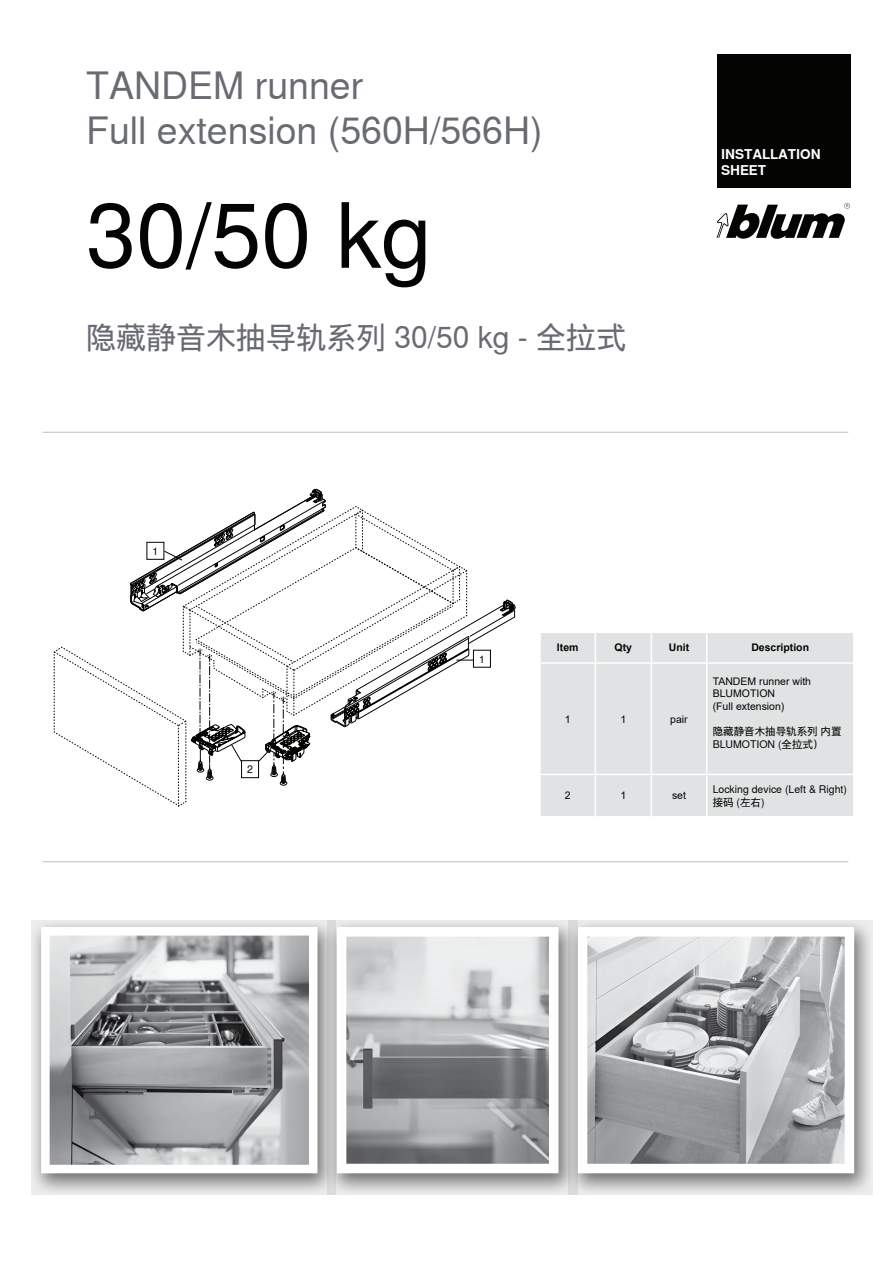
<style>
.page{position:relative;width:893px;height:1263px;background:#fff}
.page>*{position:absolute;margin:0;border:0;box-sizing:border-box;transform-origin:0 0}
.t1{font:90px "Nimbus Sans Global";color:#040503}
.t2{font:37.5px/45px "Nimbus Sans Global";color:#696b73}
.t3{font:30px "Nimbus Sans Global";color:#696b73}
.t4{font:700 13.5px/15.8px "Nimbus Sans Global";color:#fff}
.t5{font:10.5px/12.6px "Nimbus Sans Global";color:#040503}
.t6{font:10.5px/12.6px "Arial";color:#040503}
.t7{font:700 10.5px "Arial";color:#040503}
</style>
<div class="page">
<svg style="left:31px;top:920px;width:296px;height:275px;background:#c7c7c6"></svg>
<img style="left:51px;top:937px;width:256px;height:226px">
<div style="left:41px;top:927px;width:276px;height:246px;border:9px solid #fff"></div>
<svg style="left:577px;top:920px;width:296px;height:275px;background:#c6c6c6"></svg>
<img style="left:589px;top:938px;width:254px;height:224px">
<div style="left:578px;top:927px;width:276px;height:246px;border:10px solid #fff"></div>
<svg style="left:716px;top:203px;width:134px;height:36px"></svg>
<div style="left:716px;top:54px;width:134px;height:134px;background:#040503"></div>
<svg style="left:327px;top:920px;width:250px;height:275px;background:#c1c1c1"></svg>
<img style="left:348px;top:938px;width:199px;height:224px">
<div style="left:337px;top:927px;width:221px;height:246px;border:10px solid #fff"></div>
<hr style="left:43px;top:432px;width:805px;height:1px;background:#c1bfc2">
<hr style="left:43px;top:861px;width:805px;height:1px;background:#c1bfc2">
<div style="left:541px;top:633px;width:312px;height:183px;background:#e0e2e3"></div>
<hr style="left:539px;top:774px;width:56px;height:1px;background:#fff">
<hr style="left:595px;top:774px;width:56px;height:1px;background:#fff">
<hr style="left:651px;top:774px;width:56px;height:1px;background:#fff">
<hr style="left:707px;top:774px;width:147px;height:1px;background:#fff">
<svg style="left:595px;top:633px;width:1px;height:29px"></svg>
<svg style="left:651px;top:633px;width:1px;height:29px"></svg>
<svg style="left:706px;top:633px;width:1px;height:29px"></svg>
<hr style="left:539px;top:662px;width:56px;height:2px;background:#fff">
<hr style="left:595px;top:662px;width:56px;height:2px;background:#fff">
<hr style="left:595px;top:664px;width:1px;height:110px;background:#fff">
<hr style="left:651px;top:662px;width:56px;height:2px;background:#fff">
<hr style="left:651px;top:664px;width:1px;height:110px;background:#fff">
<hr style="left:707px;top:662px;width:147px;height:2px;background:#fff">
<hr style="left:706px;top:664px;width:1px;height:110px;background:#fff">
<hr style="left:595px;top:775px;width:1px;height:41px;background:#fff">
<hr style="left:651px;top:775px;width:1px;height:41px;background:#fff">
<hr style="left:706px;top:775px;width:1px;height:41px;background:#fff">
<svg style="left:54px;top:489px;width:462px;height:318px"></svg>
<div style="left:147px;top:542px;width:17px;height:18px;border:1px solid #040503"></div>
<div style="left:473px;top:650px;width:18px;height:18px;border:1px solid #040503"></div>
<h2 class="t2" style="left:86px;top:63px;width:458px">TANDEM runner<br>Full extension (560H/566H)</h2>
<h1 class="t1" style="left:86px;top:184px;width:347px">30/50 kg</h1>
<h3 class="t3" style="left:86px;top:320px;width:542px">隐藏静音木抽导轨系列 30/50 kg - 全拉式</h3>
<p class="t5" style="left:152px;top:545px;width:7px">1</p>
<p class="t4" style="left:721px;top:147px;width:101px">INSTALLATION<br>SHEET</p>
<p class="t5" style="left:247px;top:763px;width:7px">2</p>
<p class="t5" style="left:479px;top:653px;width:7px">1</p>
<p class="t7" style="left:557px;top:640px;width:23px">Item</p>
<p class="t7" style="left:615px;top:640px;width:19px">Qty</p>
<p class="t7" style="left:669px;top:640px;width:22px">Unit</p>
<p class="t7" style="left:751px;top:640px;width:59px">Description</p>
<p class="t6" style="left:565px;top:712px;width:7px">1</p>
<p class="t6" style="left:620px;top:712px;width:7px">1</p>
<p class="t6" style="left:670px;top:712px;width:19px">pair</p>
<p class="t6" style="left:565px;top:789px;width:7px">2</p>
<p class="t6" style="left:620px;top:789px;width:7px">1</p>
<p class="t6" style="left:672px;top:789px;width:16px">set</p>
<p class="t6" style="left:713px;top:675px;width:100px">TANDEM runner with<br>BLUMOTION<br>(Full extension)</p>
<p class="t5" style="left:713px;top:725px;width:130px">隐藏静音木抽导轨系列 内置<br>BLUMOTION (全拉式）</p>
<p class="t5" style="left:713px;top:783px;width:136px">Locking device (Left &amp; Right)接码 (左右)</p>
</div>
